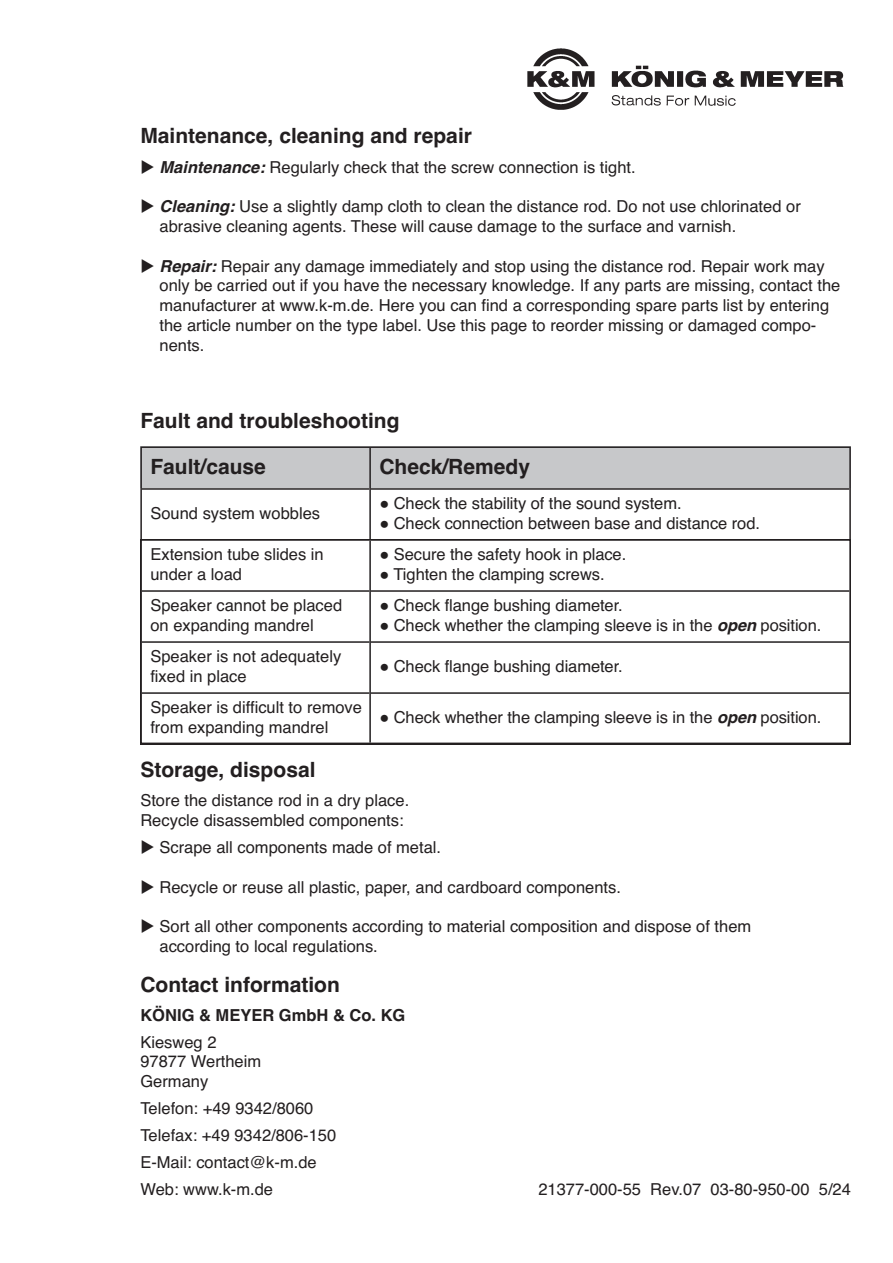
<style>
.page{position:relative;width:893px;height:1263px;background:#fff}
.page>*{position:absolute;margin:0;border:0;box-sizing:border-box;transform-origin:0 0}
.t1{font:700 21px/46px "Helvetica";color:#231f20}
.t2{font:16.5px/19.8px "Helvetica";color:#231f20}
.t3{font:700 16.5px "Helvetica";color:#231f20}
.s1{font-weight:700;font-style:italic}
.s2{color:#fff}
</style>
<div class="page">
<img style="left:527px;top:48px;width:317px;height:61px">
<div style="left:140px;top:446px;width:230px;height:43px;background:#c7c8ca"></div>
<div style="left:370px;top:446px;width:480px;height:43px;background:#c7c8ca"></div>
<div style="left:140px;top:446px;width:710px;height:94px;border:2px solid #231f20"></div>
<svg style="left:140px;top:539px;width:710px;height:205px"></svg>
<hr style="left:369px;top:448px;width:2px;height:91px;background:#231f20">
<hr style="left:369px;top:541px;width:2px;height:202px;background:#231f20">
<hr style="left:142px;top:488px;width:227px;height:2px;background:#231f20">
<hr style="left:371px;top:488px;width:478px;height:2px;background:#231f20">
<hr style="left:142px;top:590px;width:227px;height:2px;background:#231f20">
<hr style="left:371px;top:590px;width:478px;height:2px;background:#231f20">
<hr style="left:142px;top:641px;width:227px;height:2px;background:#231f20">
<hr style="left:371px;top:641px;width:478px;height:2px;background:#231f20">
<hr style="left:142px;top:692px;width:227px;height:2px;background:#231f20">
<hr style="left:371px;top:692px;width:478px;height:2px;background:#231f20">
<p class="t1" style="left:140px;top:115px;width:333px">Maintenance, cleaning and repair</p>
<p class="t2" style="left:140px;top:159px;width:497px">◆ <span class="s1">Maintenance:</span> Regularly check that the screw connection is tight.</p>
<p class="t2" style="left:140px;top:198px;width:662px">◆ <span class="s1">Cleaning:</span> Use a slightly damp cloth to clean the distance rod. Do not use chlorinated or</p>
<p class="t2" style="left:140px;top:218px;width:597px"><span class="s2">◆</span> abrasive cleaning agents. These will cause damage to the surface and varnish.</p>
<p class="t2" style="left:140px;top:258px;width:685px">◆ <span class="s1">Repair:</span> Repair any damage immediately and stop using the distance rod. Repair work may</p>
<p class="t2" style="left:140px;top:277px;width:701px"><span class="s2">◆</span> only be carried out if you have the necessary knowledge. If any parts are missing, contact the</p>
<p class="t2" style="left:140px;top:297px;width:690px"><span class="s2">◆</span> manufacturer at www.k-m.de. Here you can find a corresponding spare parts list by entering</p>
<p class="t2" style="left:140px;top:317px;width:677px"><span class="s2">◆</span> the article number on the type label. Use this page to reorder missing or damaged compo-</p>
<p class="t2" style="left:140px;top:337px;width:66px"><span class="s2">◆</span> nents.</p>
<p class="t1" style="left:150px;top:400px;width:251px;text-indent:-10px">Fault and troubleshooting<br>Fault/cause</p>
<p class="t1" style="left:379px;top:446px;width:152px">Check/Remedy</p>
<p class="t2" style="left:150px;top:505px;width:171px">Sound system wobbles</p>
<p class="t2" style="left:379px;top:495px;width:304px">● Check the stability of the sound system.</p>
<p class="t2" style="left:379px;top:515px;width:382px">● Check connection between base and distance rod.</p>
<p class="t2" style="left:150px;top:546px;width:175px">Extension tube slides in under a load</p>
<p class="t2" style="left:379px;top:546px;width:248px">● Secure the safety hook in place.</p>
<p class="t2" style="left:379px;top:566px;width:227px">● Tighten the clamping screws.</p>
<p class="t2" style="left:150px;top:597px;width:193px">Speaker cannot be placed on expanding mandrel</p>
<p class="t2" style="left:379px;top:597px;width:245px">● Check flange bushing diameter.</p>
<p class="t2" style="left:379px;top:617px;width:443px">● Check whether the clamping sleeve is in the <span class="s1">open</span> position.</p>
<p class="t2" style="left:150px;top:648px;width:192px">Speaker is not adequately fixed in place</p>
<p class="t2" style="left:379px;top:658px;width:245px">● Check flange bushing diameter.</p>
<p class="t2" style="left:150px;top:699px;width:213px">Speaker is difficult to remove from expanding mandrel</p>
<p class="t2" style="left:379px;top:709px;width:443px">● Check whether the clamping sleeve is in the <span class="s1">open</span> position.</p>
<p class="t1" style="left:140px;top:749px;width:177px">Storage, disposal</p>
<p class="t2" style="left:140px;top:792px;width:270px">Store the distance rod in a dry place.<br>Recycle disassembled components:</p>
<p class="t2" style="left:140px;top:839px;width:302px">◆ Scrape all components made of metal.</p>
<p class="t2" style="left:140px;top:879px;width:482px">◆ Recycle or reuse all plastic, paper, and cardboard components.</p>
<p class="t2" style="left:140px;top:918px;width:612px">◆ Sort all other components according to material composition and dispose of them</p>
<p class="t2" style="left:140px;top:938px;width:239px"><span class="s2">◆</span> according to local regulations.</p>
<p class="t1" style="left:140px;top:963px;width:201px">Contact information</p>
<p class="t3" style="left:140px;top:1009px;width:266px">KÖNIG &amp; MEYER GmbH &amp; Co. KG</p>
<p class="t2" style="left:140px;top:1034px;width:122px">Kiesweg 2<br>97877 Wertheim<br>Germany</p>
<p class="t2" style="left:140px;top:1097px;width:197px;line-height:27px">Telefon: +49 9342/8060<br>Telefax: +49 9342/806-150<br>E-Mail: contact@k-m.de<br>Web: www.k-m.de</p>
<p class="t2" style="left:538px;top:1181px;width:314px">21377-000-55 Rev.07 03-80-950-00 5/24</p>
</div>
